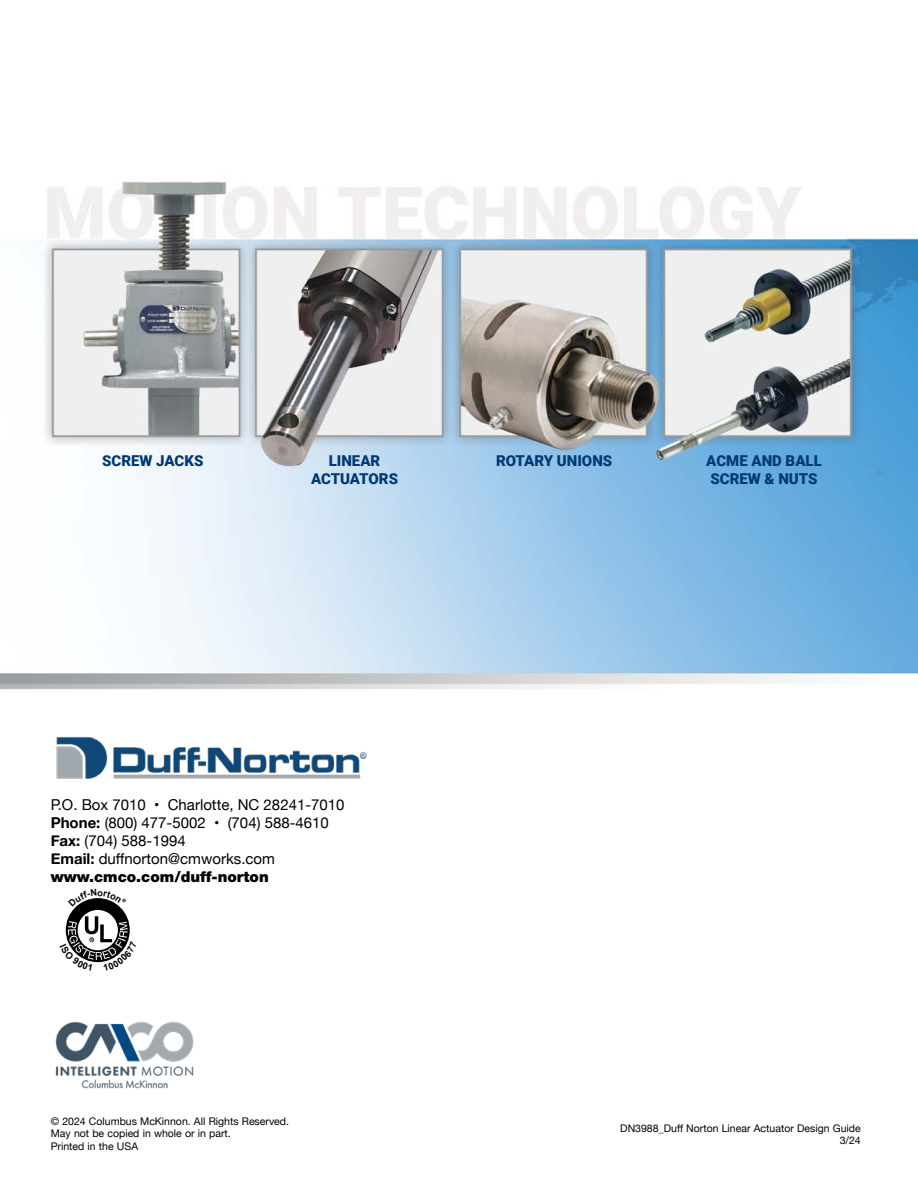
<style>
.page{position:relative;width:918px;height:1188px;background:#fff}
.page>*{position:absolute;margin:0;border:0;box-sizing:border-box;transform-origin:0 0}
.t1{font:15px/18px "Helvetica Neue";color:#000}
.t2{font:900 15px/18px "Roboto";color:#003976;text-align:center}
.t3{font:900 15px "Helvetica Neue LT Pro";color:#000}
.t4{font:10.5px/12.6px "Helvetica Neue";color:#000}
.s1{font-weight:700}
</style>
<div class="page">
<div style="left:66px;top:898px;width:64px;height:64px;background:#000;border-radius:50%"></div>
<div style="left:78px;top:910px;width:40px;height:40px;background:#fff;border-radius:50%"></div>
<img style="left:55px;top:1021px;width:139px;height:68px">
<img style="left:0;top:181px;width:918px;height:509px">
<img style="left:56px;top:737px;width:311px;height:41px">
<svg style="left:65px;top:916px;width:65px;height:47px"></svg>
<svg style="left:76px;top:898px;width:44px;height:9px"></svg>
<h1 class="t2" style="left:102px;top:451px;width:103px">SCREW JACKS</h1>
<h1 class="t2" style="left:311px;top:451px;width:89px">LINEAR<br>ACTUATORS</h1>
<h1 class="t2" style="left:706px;top:451px;width:117px;text-align:left">ACME AND BALL<br>SCREW &amp; NUTS</h1>
<h1 class="t2" style="left:496px;top:451px;width:118px">ROTARY UNIONS</h1>
<h1 class="t1" style="left:51px;top:797px;width:295px">P.O. Box 7010 • Charlotte, NC 28241-7010<br><span class="s1">Phone:</span> (800) 477-5002 • (704) 588-4610<br><span class="s1">Fax:</span> (704) 588-1994<br><span class="s1">Email:</span> duffnorton@cmworks.com</h1>
<h1 class="t3" style="left:51px;top:868px;width:220px">www.cmco.com/duff-norton</h1>
<p class="t4" style="left:51px;top:1115px;width:240px">© 2024 Columbus McKinnon. All Rights Reserved.<br>May not be copied in whole or in part.<br>Printed in the USA</p>
<p class="t4" style="left:620px;top:1122px;width:242px;text-align:right">DN3988_Duff Norton Linear Actuator Design Guide<br>3/24</p>
</div>
